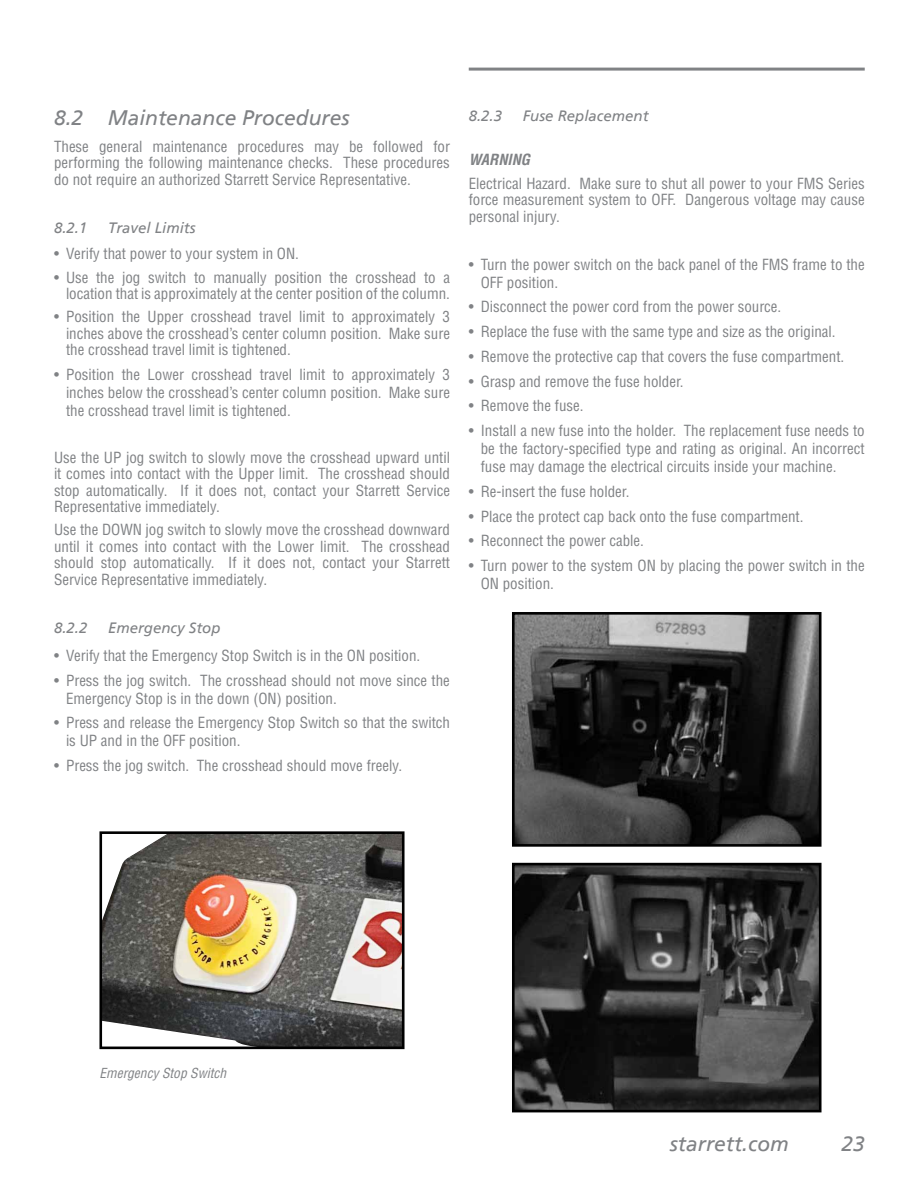
<style>
.page{position:relative;width:918px;height:1188px;background:#fff}
.page>*{position:absolute;margin:0;border:0;box-sizing:border-box;transform-origin:0 0}
.t1{font:italic 500 21px "AG Foreigner";color:#808285}
.t2{font:condensed 15px/16.5px "Helvetica";color:#808285;text-align:justify}
.t3{font:italic 500 15px "AG Foreigner";color:#808285}
.t4{font:italic 700 condensed 15px "Helvetica";color:#808285}
.t5{font:italic condensed 13.5px "Helvetica";color:#808285}
</style>
<div class="page">
<hr style="left:469px;top:68px;width:396px;height:3px;background:#808285">
<img style="left:103px;top:835px;width:298px;height:210px">
<div style="left:99px;top:831px;width:306px;height:218px;border:3px solid #000"></div>
<img style="left:516px;top:616px;width:302px;height:227px">
<div style="left:512px;top:612px;width:310px;height:235px;border:3px solid #000"></div>
<img style="left:516px;top:867px;width:302px;height:241px">
<div style="left:512px;top:863px;width:310px;height:249px;border:3px solid #000"></div>
<h1 class="t1" style="left:54px;top:106px;width:297px">8.2 Maintenance Procedures</h1>
<p class="t2" style="left:54px;top:138px;width:398px">These general maintenance procedures may be followed for performing the following maintenance checks. These procedures do not require an authorized Starrett Service Representative.</p>
<p class="t3" style="left:54px;top:219px;width:35px">8.2.1</p>
<p class="t3" style="left:108px;top:219px;width:89px">Travel Limits</p>
<p class="t2" style="left:54px;top:246px;width:247px">• Verify that power to your system in ON.</p>
<p class="t2" style="left:54px;top:269px;width:398px;text-align:right">• Use the jog switch to manually position the crosshead to a location that is approximately at the center position of the column.</p>
<p class="t2" style="left:66px;top:309px;width:386px;text-indent:-12px">• Position the Upper crosshead travel limit to approximately 3 inches above the crosshead’s center column position. Make sure the crosshead travel limit is tightened.</p>
<p class="t2" style="left:66px;top:366px;width:386px;line-height:18px;text-indent:-12px">• Position the Lower crosshead travel limit to approximately 3 inches below the crosshead’s center column position. Make sure the crosshead travel limit is tightened.</p>
<p class="t2" style="left:54px;top:449px;width:398px">Use the UP jog switch to slowly move the crosshead upward until it comes into contact with the Upper limit. The crosshead should stop automatically. If it does not, contact your Starrett Service Representative immediately.</p>
<p class="t2" style="left:54px;top:522px;width:398px">Use the DOWN jog switch to slowly move the crosshead downward until it comes into contact with the Lower limit. The crosshead should stop automatically. If it does not, contact your Starrett Service Representative immediately.</p>
<p class="t3" style="left:54px;top:619px;width:35px">8.2.2</p>
<p class="t3" style="left:108px;top:619px;width:114px">Emergency Stop</p>
<p class="t2" style="left:54px;top:647px;width:368px">• Verify that the Emergency Stop Switch is in the ON position.</p>
<p class="t2" style="left:66px;top:671px;width:385px;line-height:18px;text-indent:-12px">• Press the jog switch. The crosshead should not move since the<br>Emergency Stop is in the down (ON) position.</p>
<p class="t2" style="left:66px;top:714px;width:386px;line-height:18px;text-indent:-12px">• Press and release the Emergency Stop Switch so that the switch is UP and in the OFF position.</p>
<p class="t2" style="left:54px;top:757px;width:350px">• Press the jog switch. The crosshead should move freely.</p>
<p class="t3" style="left:469px;top:107px;width:35px">8.2.3</p>
<p class="t3" style="left:523px;top:107px;width:127px">Fuse Replacement</p>
<p class="t4" style="left:469px;top:150px;width:63px">WARNING</p>
<p class="t2" style="left:469px;top:175px;width:398px">Electrical Hazard. Make sure to shut all power to your FMS Series force measurement system to OFF. Dangerous voltage may cause personal injury.</p>
<p class="t2" style="left:481px;top:255px;width:386px;line-height:18px;text-indent:-12px">• Turn the power switch on the back panel of the FMS frame to the<br>OFF position.</p>
<p class="t2" style="left:469px;top:298px;width:314px">• Disconnect the power cord from the power source.</p>
<p class="t2" style="left:469px;top:323px;width:368px">• Replace the fuse with the same type and size as the original.</p>
<p class="t2" style="left:469px;top:348px;width:377px">• Remove the protective cap that covers the fuse compartment.</p>
<p class="t2" style="left:469px;top:373px;width:216px">• Grasp and remove the fuse holder.</p>
<p class="t2" style="left:469px;top:397px;width:116px">• Remove the fuse.</p>
<p class="t2" style="left:481px;top:421px;width:386px;line-height:18px;text-indent:-12px">• Install a new fuse into the holder. The replacement fuse needs to be the factory-specified type and rating as original. An incorrect fuse may damage the electrical circuits inside your machine.</p>
<p class="t2" style="left:469px;top:483px;width:162px">• Re-insert the fuse holder.</p>
<p class="t2" style="left:469px;top:508px;width:336px">• Place the protect cap back onto the fuse compartment.</p>
<p class="t2" style="left:469px;top:532px;width:177px">• Reconnect the power cable.</p>
<p class="t2" style="left:481px;top:556px;width:385px;line-height:18px;text-indent:-12px">• Turn power to the system ON by placing the power switch in the<br>ON position.</p>
<p class="t5" style="left:99px;top:1065px;width:128px">Emergency Stop Switch</p>
<h1 class="t1" style="left:670px;top:1132px;width:121px">starrett.com</h1>
<h1 class="t1" style="left:841px;top:1132px;width:25px">23</h1>
</div>
